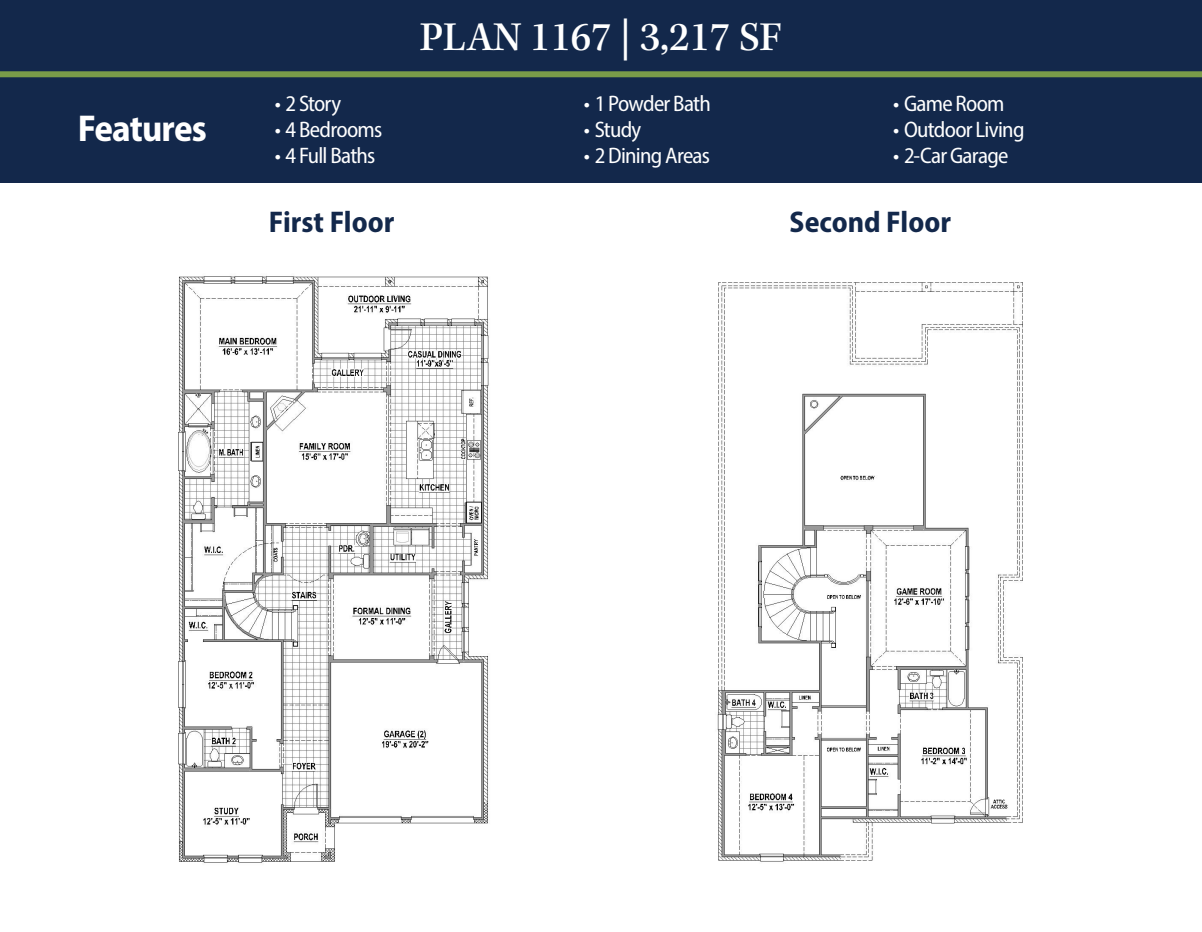
<style>
.page{position:relative;width:1202px;height:932px;background:#fff}
.page>*{position:absolute;margin:0;border:0;box-sizing:border-box;transform-origin:0 0}
.t1{font:500 42px "Kepler Std";color:#fff}
.t2{font:700 semi-condensed 37.5px "Myriad Pro";letter-spacing:-.025em;color:#fff}
.t3{font:700 semi-condensed 30px "Myriad Pro";color:#13284b}
.t4{font:semi-condensed 22.5px "Myriad Pro";letter-spacing:-.035em;color:#fff}
</style>
<div class="page">
<div style="left:0;top:0;width:1202px;height:182px;background:#13284b"></div>
<div style="left:0;top:71px;width:1202px;height:6px;background:#7a9c49"></div>
<img style="left:178px;top:276px;width:311px;height:587px">
<img style="left:717px;top:282px;width:306px;height:580px">
<p class="t2" style="left:78px;top:104px;width:131px">Features</p>
<p class="t4" style="left:275px;top:89px;width:68px">• 2 Story</p>
<p class="t4" style="left:275px;top:116px;width:109px">• 4 Bedrooms</p>
<p class="t4" style="left:275px;top:142px;width:102px">• 4 Full Baths</p>
<p class="t3" style="left:269px;top:202px;width:127px">First Floor</p>
<p class="t1" style="left:420px;top:13px;width:364px">PLAN 1167 | 3,217 SF</p>
<p class="t4" style="left:584px;top:89px;width:128px">• 1 Powder Bath</p>
<p class="t4" style="left:584px;top:116px;width:59px">• Study</p>
<p class="t4" style="left:584px;top:142px;width:128px">• 2 Dining Areas</p>
<p class="t4" style="left:893px;top:89px;width:113px">• Game Room</p>
<p class="t4" style="left:893px;top:116px;width:133px">• Outdoor Living</p>
<p class="t4" style="left:893px;top:142px;width:117px">• 2-Car Garage</p>
<p class="t3" style="left:789px;top:202px;width:163px">Second Floor</p>
</div>
